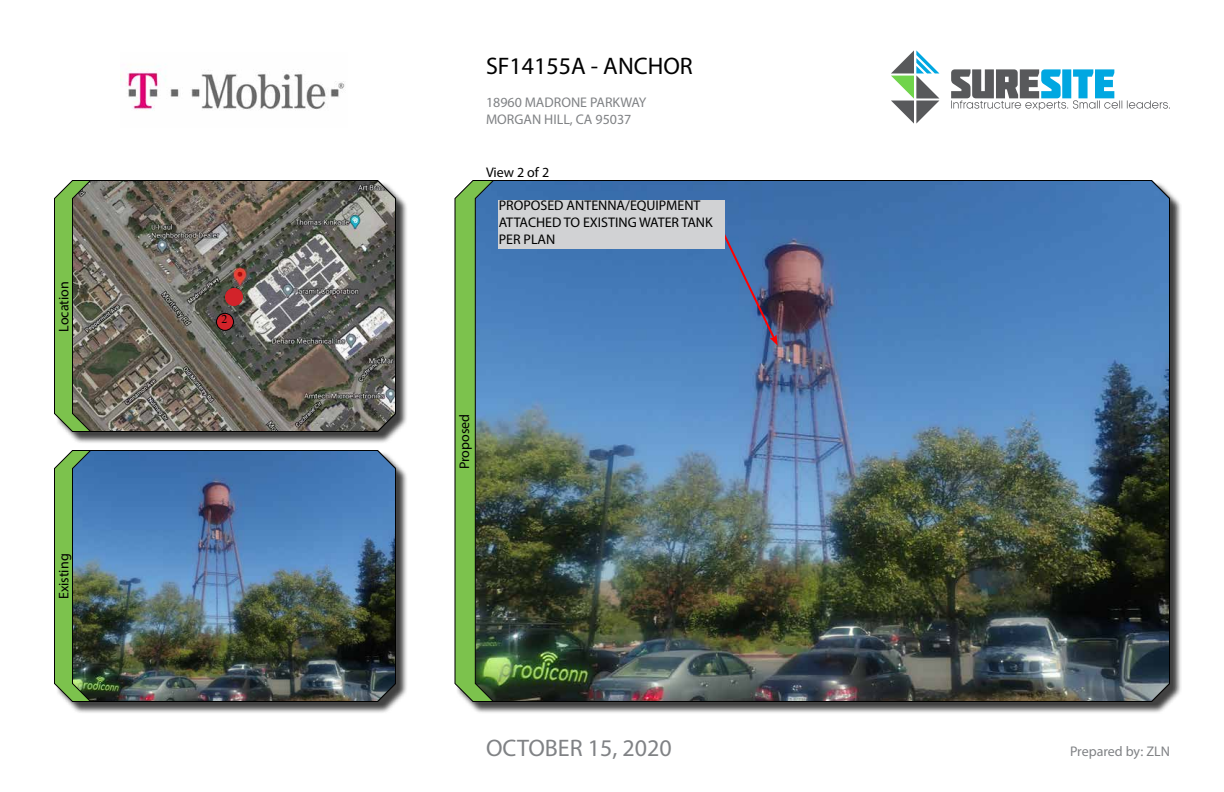
<style>
.page{position:relative;width:1224px;height:792px;background:#fff}
.page>*{position:absolute;margin:0;border:0;box-sizing:border-box;transform-origin:0 0}
.t1{font:24px "Myriad Pro";color:#000}
.t2{font:24px "Myriad Pro";color:#808285}
.t3{font:14px/16.8px "Myriad Pro";color:#000}
.t4{font:14px/16.8px "Myriad Pro";color:#808285}
.t5{font:12px "Times New Roman";color:#000}
</style>
<div class="page">
<div style="left:55px;top:181px;width:353px;height:263px;background:#000;opacity:.75"></div>
<svg style="left:54px;top:180px;width:18px;height:252px;background:#7dba54"></svg>
<div style="left:455px;top:181px;width:727px;height:533px;background:#000;opacity:.75"></div>
<svg style="left:454px;top:180px;width:20px;height:522px;background:#7fbc57"></svg>
<div style="left:55px;top:451px;width:353px;height:263px;background:#000;opacity:.75"></div>
<svg style="left:54px;top:450px;width:18px;height:252px;background:#7dba54"></svg>
<img style="left:123px;top:65px;width:222px;height:46px">
<svg style="left:891px;top:50px;width:48px;height:74px"></svg>
<svg style="left:951px;top:69px;width:219px;height:41px"></svg>
<svg style="left:72px;top:180px;width:324px;height:252px;background:#6e6b63"></svg>
<div style="left:226px;top:288px;width:16px;height:18px;background:#d2232a;border-radius:50%"></div>
<div style="left:225px;top:288px;width:18px;height:18px;border:1px solid #d2232a;border-radius:50%"></div>
<div style="left:216px;top:313px;width:18px;height:17px;background:#d2232a;border-radius:50%"></div>
<div style="left:216px;top:313px;width:18px;height:18px;border:1px solid #000;border-radius:50%"></div>
<img style="left:474px;top:180px;width:696px;height:522px">
<svg style="left:709px;top:207px;width:69px;height:139px;background:#476ba2"></svg>
<div style="left:499px;top:200px;width:226px;height:49px;background:#d1d2d4"></div>
<img style="left:72px;top:450px;width:324px;height:252px">
<p class="t3" style="left:55px;top:332px;width:52px;rotate:-90deg">Location</p>
<p class="t3" style="left:55px;top:599px;width:47px;rotate:-90deg">Existing</p>
<p class="t5" style="left:222px;top:311px;width:7px">2</p>
<h1 class="t1" style="left:486px;top:51px;width:208px">SF14155A - ANCHOR</h1>
<p class="t4" style="left:486px;top:94px;width:162px">18960 MADRONE PARKWAY<br>MORGAN HILL, CA 95037</p>
<p class="t3" style="left:486px;top:163px;width:65px">View 2 of 2</p>
<p class="t3" style="left:499px;top:197px;width:216px">PROPOSED ANTENNA/EQUIPMENT<br>ATTACHED TO EXISTING WATER TANK<br>PER PLAN</p>
<p class="t3" style="left:456px;top:469px;width:57px;rotate:-90deg">Proposed</p>
<h1 class="t2" style="left:486px;top:733px;width:187px">OCTOBER 15, 2020</h1>
<p class="t4" style="left:1070px;top:743px;width:101px">Prepared by: ZLN</p>
</div>
